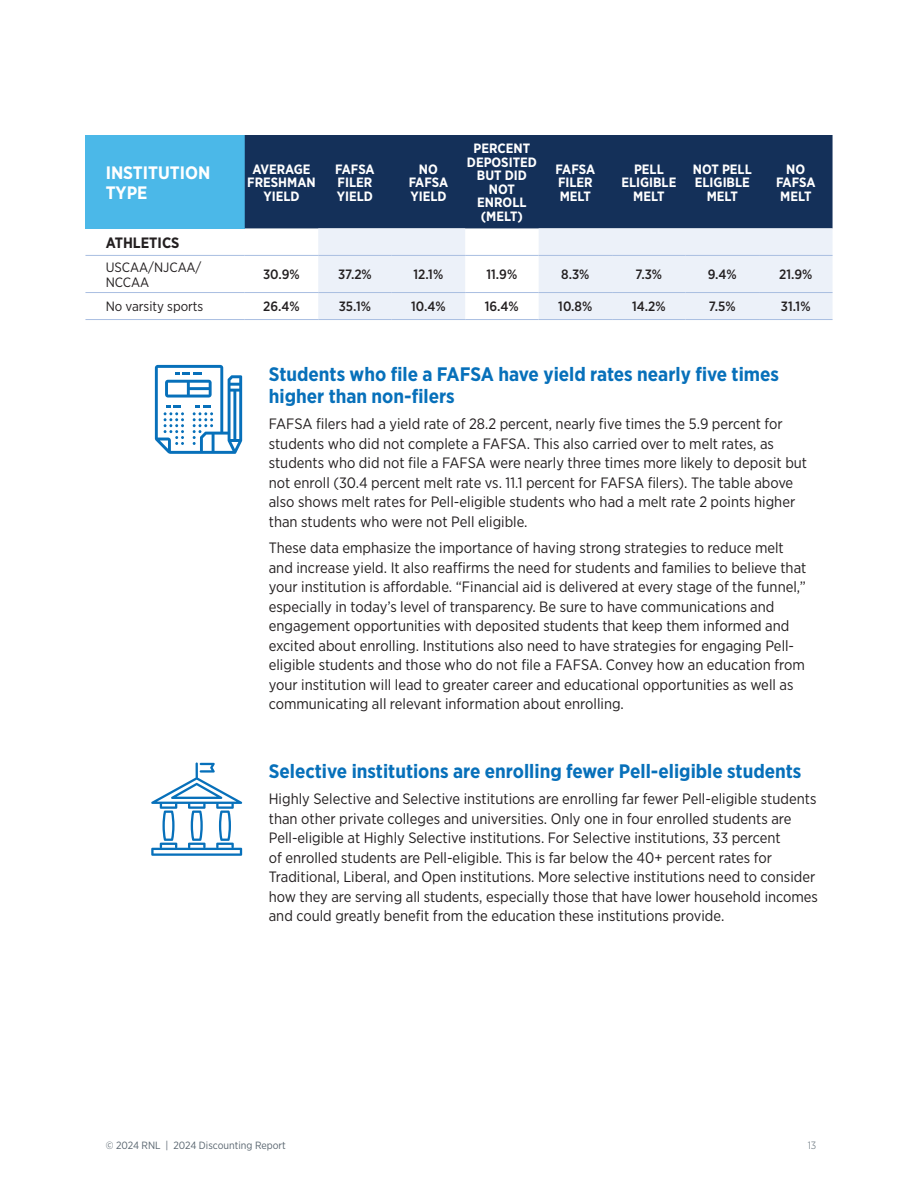
<style>
.page{position:relative;width:918px;height:1188px;background:#fff}
.page>*{position:absolute;margin:0;border:0;box-sizing:border-box;transform-origin:0 0}
.t1{font:700 19.5px/22.5px "Gotham Narrow";color:#0770ba}
.t2{font:700 18px/19.5px "Gotham Narrow";color:#fff}
.t3{font:15px/19.5px "Gotham Narrow";color:#231f20}
.t4{font:700 15px "Gotham Narrow";color:#231f20}
.t5{font:700 13.5px/13.5px "Gotham Narrow";color:#fff;text-align:center}
.t6{font:500 13.5px "Gotham Narrow";color:#231f20}
.t7{font:13.5px/15.5px "Gotham Narrow";color:#231f20}
.t8{font:10.5px "Gotham Narrow";color:#5a6670}
.t9{font:300 10.5px "Gotham Narrow";color:#5a6670}
</style>
<div class="page">
<div style="left:85px;top:135px;width:160px;height:93px;background:#4bb8e8"></div>
<div style="left:245px;top:135px;width:588px;height:93px;background:#143059"></div>
<svg style="left:318px;top:228px;width:515px;height:91px;background:#eef2f9"></svg>
<hr style="left:85px;top:255px;width:160px;height:1px;background:#a9bee1">
<hr style="left:85px;top:292px;width:160px;height:1px;background:#a9bee1">
<hr style="left:85px;top:319px;width:160px;height:1px;background:#a9bee1">
<hr style="left:245px;top:255px;width:73px;height:1px;background:#a9bee1">
<hr style="left:318px;top:255px;width:74px;height:1px;background:#a9bee1">
<hr style="left:392px;top:255px;width:73px;height:1px;background:#a9bee1">
<hr style="left:465px;top:255px;width:74px;height:1px;background:#a9bee1">
<hr style="left:539px;top:255px;width:73px;height:1px;background:#a9bee1">
<hr style="left:612px;top:255px;width:74px;height:1px;background:#a9bee1">
<hr style="left:686px;top:255px;width:73px;height:1px;background:#a9bee1">
<hr style="left:759px;top:255px;width:74px;height:1px;background:#a9bee1">
<hr style="left:245px;top:292px;width:73px;height:1px;background:#a9bee1">
<hr style="left:318px;top:292px;width:74px;height:1px;background:#a9bee1">
<hr style="left:392px;top:292px;width:73px;height:1px;background:#a9bee1">
<hr style="left:465px;top:292px;width:74px;height:1px;background:#a9bee1">
<hr style="left:539px;top:292px;width:73px;height:1px;background:#a9bee1">
<hr style="left:612px;top:292px;width:74px;height:1px;background:#a9bee1">
<hr style="left:686px;top:292px;width:73px;height:1px;background:#a9bee1">
<hr style="left:759px;top:292px;width:74px;height:1px;background:#a9bee1">
<hr style="left:245px;top:319px;width:73px;height:1px;background:#a9bee1">
<hr style="left:318px;top:319px;width:74px;height:1px;background:#a9bee1">
<hr style="left:392px;top:319px;width:73px;height:1px;background:#a9bee1">
<hr style="left:465px;top:319px;width:74px;height:1px;background:#a9bee1">
<hr style="left:539px;top:319px;width:73px;height:1px;background:#a9bee1">
<hr style="left:612px;top:319px;width:74px;height:1px;background:#a9bee1">
<hr style="left:686px;top:319px;width:73px;height:1px;background:#a9bee1">
<hr style="left:759px;top:319px;width:74px;height:1px;background:#a9bee1">
<svg style="left:155px;top:365px;width:87px;height:89px"></svg>
<svg style="left:151px;top:762px;width:91px;height:94px"></svg>
<p class="t2" style="left:106px;top:163px;width:106px">INSTITUTION<br>TYPE</p>
<p class="t5" style="left:247px;top:162px;width:70px">AVERAGE<br>FRESHMAN<br>YIELD</p>
<p class="t5" style="left:335px;top:162px;width:41px;text-align:left">FAFSA<br>FILER<br>YIELD</p>
<p class="t5" style="left:409px;top:162px;width:41px">NO<br>FAFSA<br>YIELD</p>
<p class="t5" style="left:467px;top:142px;width:71px">PERCENT<br>DEPOSITED<br>BUT DID<br>NOT<br>ENROLL (MELT)</p>
<p class="t5" style="left:556px;top:162px;width:41px;text-align:left">FAFSA<br>FILER<br>MELT</p>
<p class="t5" style="left:621px;top:162px;width:57px">PELL<br>ELIGIBLE<br>MELT</p>
<p class="t5" style="left:693px;top:162px;width:60px">NOT PELL<br>ELIGIBLE<br>MELT</p>
<p class="t5" style="left:776px;top:162px;width:41px">NO<br>FAFSA<br>MELT</p>
<p class="t4" style="left:106px;top:233px;width:75px">ATHLETICS</p>
<p class="t7" style="left:106px;top:259px;width:97px">USCAA/NJCAA/<br>NCCAA</p>
<p class="t6" style="left:263px;top:266px;width:38px">30.9%</p>
<p class="t6" style="left:338px;top:266px;width:35px">37.2%</p>
<p class="t6" style="left:414px;top:266px;width:31px">12.1%</p>
<p class="t6" style="left:487px;top:266px;width:32px">11.9%</p>
<p class="t6" style="left:561px;top:266px;width:30px">8.3%</p>
<p class="t6" style="left:635px;top:266px;width:28px">7.3%</p>
<p class="t6" style="left:708px;top:266px;width:31px">9.4%</p>
<p class="t6" style="left:779px;top:266px;width:35px">21.9%</p>
<p class="t7" style="left:106px;top:299px;width:99px">No varsity sports</p>
<p class="t6" style="left:263px;top:298px;width:38px">26.4%</p>
<p class="t6" style="left:339px;top:298px;width:34px">35.1%</p>
<p class="t6" style="left:411px;top:298px;width:36px">10.4%</p>
<p class="t6" style="left:485px;top:298px;width:36px">16.4%</p>
<p class="t6" style="left:558px;top:298px;width:36px">10.8%</p>
<p class="t6" style="left:632px;top:298px;width:35px">14.2%</p>
<p class="t6" style="left:709px;top:298px;width:28px">7.5%</p>
<p class="t6" style="left:781px;top:298px;width:31px">31.1%</p>
<h1 class="t1" style="left:269px;top:362px;width:512px">Students who file a FAFSA have yield rates nearly five times higher than non-filers</h1>
<p class="t3" style="left:269px;top:414px;width:540px">FAFSA filers had a yield rate of 28.2 percent, nearly five times the 5.9 percent for students who did not complete a FAFSA. This also carried over to melt rates, as students who did not file a FAFSA were nearly three times more likely to deposit but not enroll (30.4 percent melt rate vs. 11.1 percent for FAFSA filers). The table above also shows melt rates for Pell-eligible students who had a melt rate 2 points higher than students who were not Pell eligible.</p>
<p class="t3" style="left:269px;top:538px;width:539px">These data emphasize the importance of having strong strategies to reduce melt and increase yield. It also reaffirms the need for students and families to believe that your institution is affordable. “Financial aid is delivered at every stage of the funnel,” especially in today’s level of transparency. Be sure to have communications and engagement opportunities with deposited students that keep them informed and excited about enrolling. Institutions also need to have strategies for engaging Pell&shy;eligible students and those who do not file a FAFSA. Convey how an education from your institution will lead to greater career and educational opportunities as well as communicating all relevant information about enrolling.</p>
<h1 class="t1" style="left:269px;top:760px;width:534px">Selective institutions are enrolling fewer Pell-eligible students</h1>
<p class="t3" style="left:269px;top:789px;width:551px">Highly Selective and Selective institutions are enrolling far fewer Pell-eligible students than other private colleges and universities. Only one in four enrolled students are Pell-eligible at Highly Selective institutions. For Selective institutions, 33 percent<br>of enrolled students are Pell-eligible. This is far below the 40+ percent rates for Traditional, Liberal, and Open institutions. More selective institutions need to consider how they are serving all students, especially those that have lower household incomes and could greatly benefit from the education these institutions provide.</p>
<p class="t8" style="left:106px;top:1139px;width:182px">© 2024 RNL | 2024 Discounting Report</p>
<p class="t9" style="left:808px;top:1139px;width:10px">13</p>
</div>
